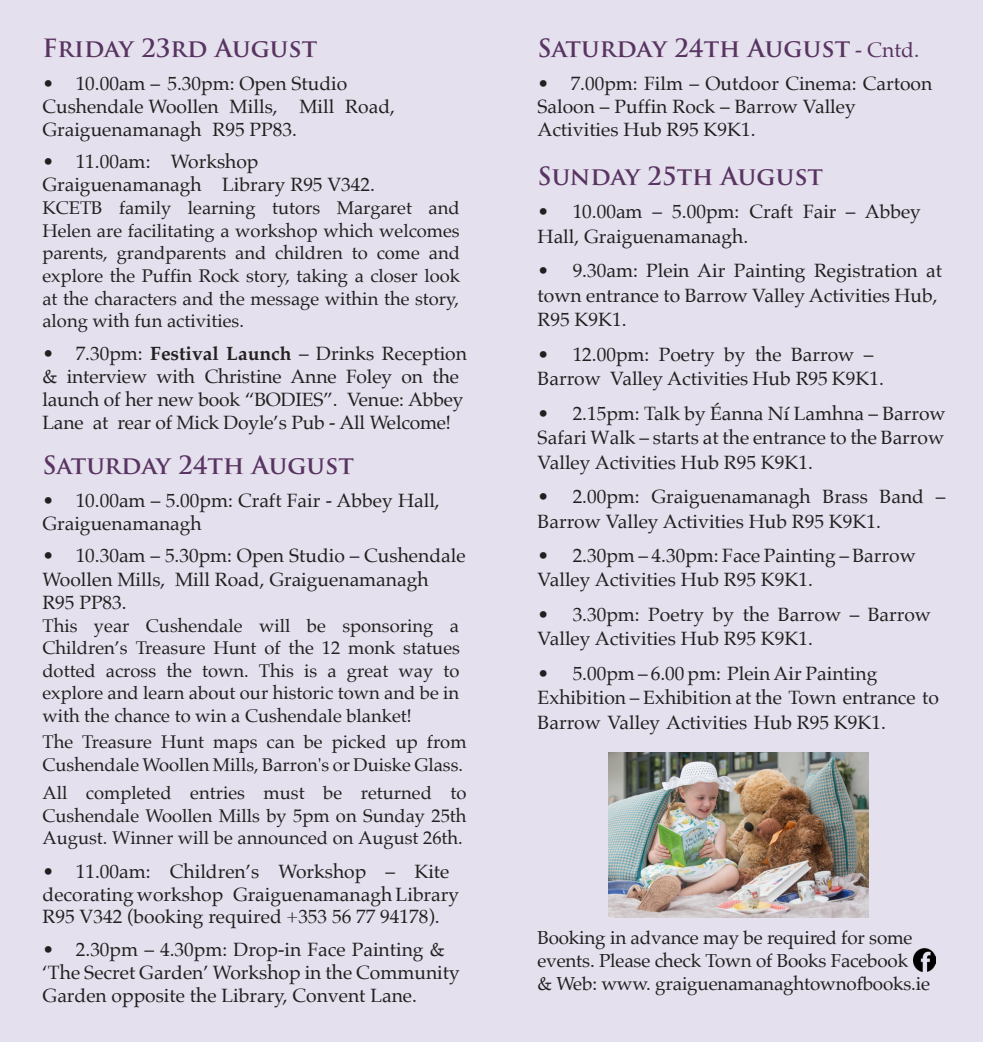
<style>
.page{position:relative;width:983px;height:1042px;background:#fff}
.page>*{position:absolute;margin:0;border:0;box-sizing:border-box;transform-origin:0 0}
.t1{font:700 24.5px "Trajan Pro";color:#593462}
.t2{font:19.25px/22.8px "Palatino";color:#231f20}
.t3{font:18.9px/22.8px "Palatino";letter-spacing:-.01em;color:#231f20}
.t4{font:18.38px/22.6px "Palatino";color:#231f20;text-align:justify}
.s1{font-weight:700}
.s2{font-family:"Palatino";font-weight:400;font-size:21px}
</style>
<div class="page">
<div style="left:0;top:0;width:982px;height:1042px;background:#e4e0ed"></div>
<img style="left:609px;top:753px;width:259px;height:164px">
<img style="left:913px;top:948px;width:22px;height:23px">
<p class="t1" style="left:43px;top:33px;width:276px">Friday 23rd August</p>
<p class="t2" style="left:42px;top:72px;width:354px">• 10.00am – 5.30pm: Open Studio<br>Cushendale Woollen Mills, Mill Road,<br>Graiguenamanagh R95 PP83.</p>
<p class="t2" style="left:42px;top:149px;width:334px;line-height:23.6px">• 11.00am: Workshop<br>Graiguenamanagh Library R95 V342.</p>
<p class="t4" style="left:42px;top:197px;width:419px">KCETB family learning tutors Margaret and Helen are facilitating a workshop which welcomes parents, grandparents and children to come and explore the Puffin Rock story, taking a closer look at the characters and the message within the story, along with fun activities.</p>
<p class="t2" style="left:42px;top:342px;width:426px">• 7.30pm: <span class="s1">Festival Launch</span> – Drinks Reception &amp; interview with Christine Anne Foley on the launch of her new book “BODIES”. Venue: Abbey Lane at rear of Mick Doyle’s Pub - All Welcome!</p>
<p class="t1" style="left:43px;top:450px;width:313px">Saturday 24th August</p>
<p class="t2" style="left:42px;top:489px;width:399px">• 10.00am – 5.00pm: Craft Fair - Abbey Hall,<br>Graiguenamanagh</p>
<p class="t2" style="left:42px;top:544px;width:424px;line-height:23.4px">• 10.30am – 5.30pm: Open Studio – Cushendale<br>Woollen Mills, Mill Road, Graiguenamanagh<br>R95 PP83.</p>
<p class="t4" style="left:42px;top:614px;width:419px">This year Cushendale will be sponsoring a Children’s Treasure Hunt of the 12 monk statues dotted across the town. This is a great way to explore and learn about our historic town and be in with the chance to win a Cushendale blanket!</p>
<p class="t4" style="left:42px;top:730px;width:425px">The Treasure Hunt maps can be picked up from<br>Cushendale Woollen Mills, Barron's or Duiske Glass.</p>
<p class="t4" style="left:42px;top:781px;width:425px">All completed entries must be returned to Cushendale Woollen Mills by 5pm on Sunday 25th August. Winner will be announced on August 26th.</p>
<p class="t2" style="left:43px;top:860px;width:418px">• 11.00am: Children’s Workshop – Kite decorating workshop Graiguenamanagh Library<br>R95 V342 (booking required +353 56 77 94178).</p>
<p class="t2" style="left:43px;top:938px;width:418px">• 2.30pm – 4.30pm: Drop-in Face Painting &amp; ‘The Secret Garden’ Workshop in the Community<br>Garden opposite the Library, Convent Lane.</p>
<p class="t1" style="left:537px;top:33px;width:383px">Saturday 24th August <span class="s2">- Cntd.</span></p>
<p class="t2" style="left:537px;top:72px;width:396px">• 7.00pm: Film – Outdoor Cinema: Cartoon<br>Saloon – Puffin Rock – Barrow Valley<br>Activities Hub R95 K9K1.</p>
<p class="t1" style="left:537px;top:161px;width:287px">Sunday 25th August</p>
<p class="t2" style="left:537px;top:199px;width:385px;line-height:24.5px">• 10.00am – 5.00pm: Craft Fair – Abbey<br>Hall, Graiguenamanagh.</p>
<p class="t2" style="left:537px;top:258px;width:406px;line-height:24.5px">• 9.30am: Plein Air Painting Registration at town entrance to Barrow Valley Activities Hub,<br>R95 K9K1.</p>
<p class="t2" style="left:537px;top:342px;width:348px;line-height:24.5px">• 12.00pm: Poetry by the Barrow –<br>Barrow Valley Activities Hub R95 K9K1.</p>
<p class="t2" style="left:537px;top:401px;width:409px;line-height:24.5px;text-align:justify">• 2.15pm: Talk by Éanna Ní Lamhna – Barrow Safari Walk – starts at the entrance to the Barrow Valley Activities Hub R95 K9K1.</p>
<p class="t2" style="left:537px;top:484px;width:409px;line-height:24.5px">• 2.00pm: Graiguenamanagh Brass Band –<br>Barrow Valley Activities Hub R95 K9K1.</p>
<p class="t2" style="left:537px;top:543px;width:379px;line-height:24.5px">• 2.30pm – 4.30pm: Face Painting – Barrow<br>Valley Activities Hub R95 K9K1.</p>
<p class="t2" style="left:537px;top:602px;width:395px;line-height:24.5px">• 3.30pm: Poetry by the Barrow – Barrow<br>Valley Activities Hub R95 K9K1.</p>
<p class="t2" style="left:537px;top:661px;width:403px;line-height:24.5px">• 5.00pm – 6.00 pm: Plein Air Painting<br>Exhibition – Exhibition at the Town entrance to<br>Barrow Valley Activities Hub R95 K9K1.</p>
<p class="t3" style="left:537px;top:926px;width:376px">Booking in advance may be required for some events. Please check Town of Books Facebook</p>
<p class="t3" style="left:537px;top:972px;width:394px">&amp; Web: www. graiguenamanaghtownofbooks.ie</p>
</div>
